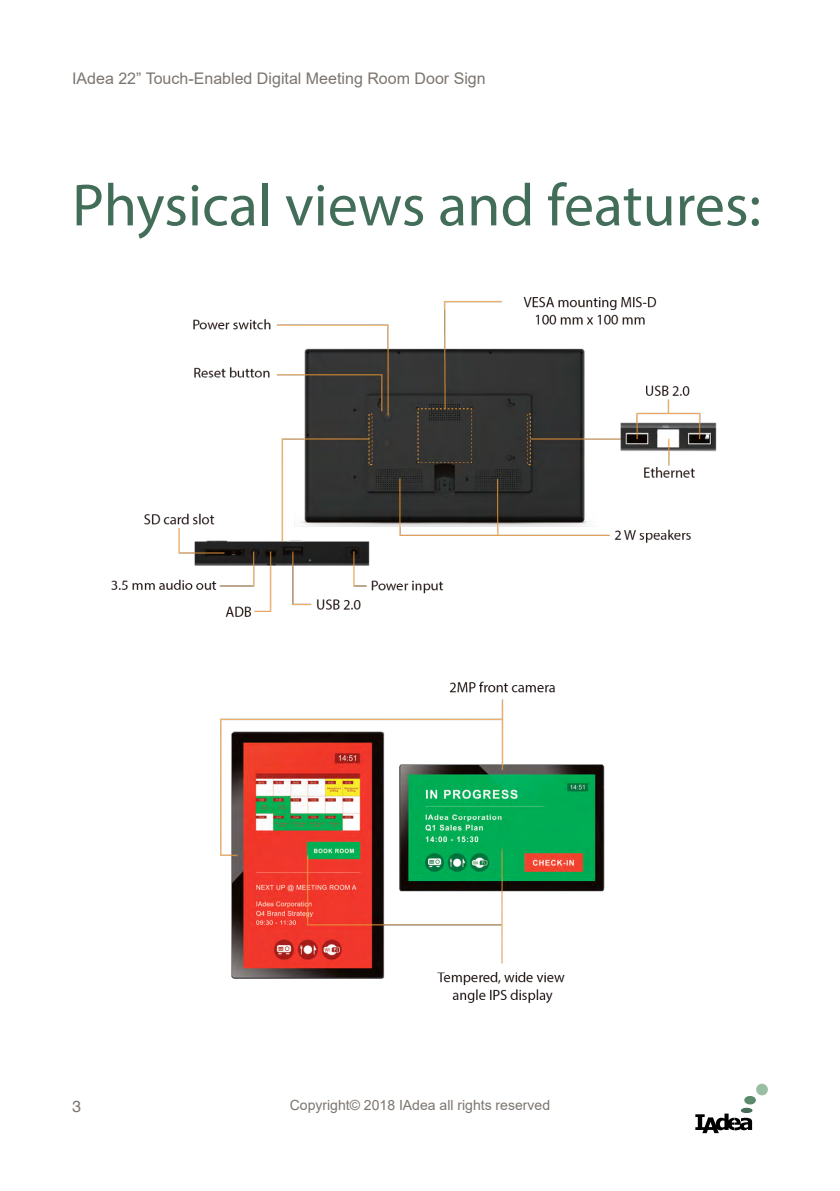
<style>
.page{position:relative;width:840px;height:1191px;background:#fff}
.page>*{position:absolute;margin:0;border:0;box-sizing:border-box;transform-origin:0 0}
.t1{font:60px "Myriad Pro";color:#426e59}
.t2{font:16px "Arial";color:#7c756f}
.t3{font:16px "Helvetica";color:#7c756f}
.t4{font:14px "Arial";color:#7c756f}
</style>
<div class="page">
<svg style="left:695px;top:1083px;width:73px;height:50px"></svg>
<img style="left:111px;top:297px;width:606px;height:320px">
<img style="left:220px;top:681px;width:385px;height:322px">
<p class="t2" style="left:72px;top:67px;width:415px">IAdea 22” Touch-Enabled Digital Meeting Room Door Sign</p>
<h1 class="t1" style="left:72px;top:168px;width:690px">Physical views and features:</h1>
<p class="t3" style="left:72px;top:1097px;width:10px">3</p>
<p class="t4" style="left:289px;top:1095px;width:262px">Copyright© 2018 IAdea all rights reserved</p>
</div>
